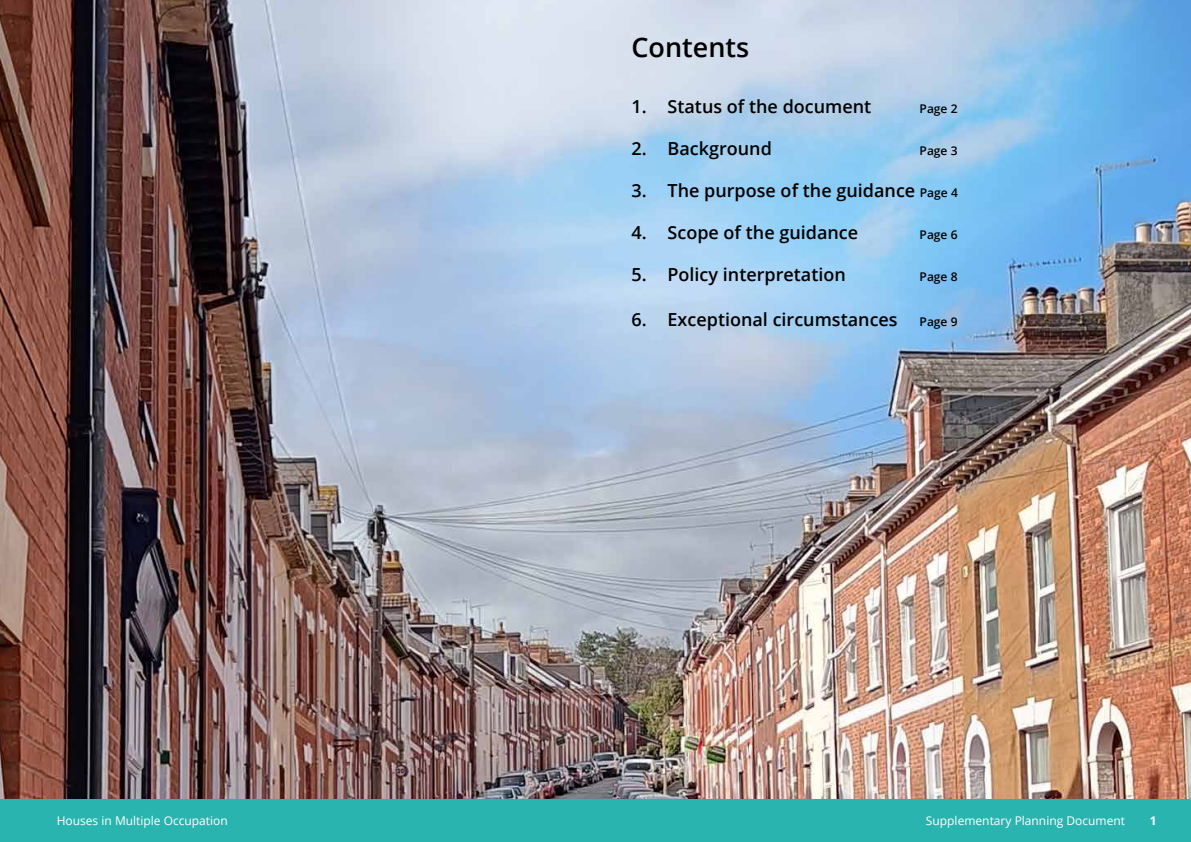
<style>
.page{position:relative;width:1191px;height:842px;background:#fff}
.page>*{position:absolute;margin:0;border:0;box-sizing:border-box;transform-origin:0 0}
.t1{font:600 27px "Open Sans";color:#000}
.Text_Paragraph_Style_2{font:600 18px "Open Sans";color:#000}
.t2{font:12px "Open Sans";color:#fff}
.Text_Paragraph_Style_2-2{font:600 12px "Open Sans";color:#000}
.t3{font:700 12px "Open Sans";color:#fff}
.s1{font-size:12px}
</style>
<div class="page">
<img style="left:0;top:0;width:1191px;height:799px">
<div style="left:0;top:799px;width:1191px;height:43px;background:#2ab4af"></div>
<p class="t1" style="left:631px;top:28px;width:119px">Contents</p>
<p class="Text_Paragraph_Style_2" style="left:631px;top:94px;width:241px">1. Status of the document</p>
<p class="Text_Paragraph_Style_2-2" style="left:919px;top:100px;width:39px">Page 2</p>
<p class="Text_Paragraph_Style_2" style="left:631px;top:136px;width:142px">2. Background</p>
<p class="Text_Paragraph_Style_2-2" style="left:919px;top:142px;width:39px">Page 3</p>
<p class="Text_Paragraph_Style_2" style="left:631px;top:178px;width:328px">3. The purpose of the guidance <span class="s1">Page 4</span></p>
<p class="Text_Paragraph_Style_2" style="left:631px;top:220px;width:228px">4. Scope of the guidance</p>
<p class="Text_Paragraph_Style_2-2" style="left:919px;top:226px;width:39px">Page 6</p>
<p class="Text_Paragraph_Style_2" style="left:631px;top:262px;width:216px">5. Policy interpretation</p>
<p class="Text_Paragraph_Style_2-2" style="left:919px;top:268px;width:39px">Page 8</p>
<p class="Text_Paragraph_Style_2" style="left:631px;top:307px;width:327px">6. Exceptional circumstances <span class="s1">Page 9</span></p>
<p class="t2" style="left:57px;top:813px;width:173px">Houses in Multiple Occupation</p>
<p class="t2" style="left:926px;top:813px;width:201px">Supplementary Planning Document</p>
<p class="t3" style="left:1149px;top:812px;width:8px">1</p>
</div>
